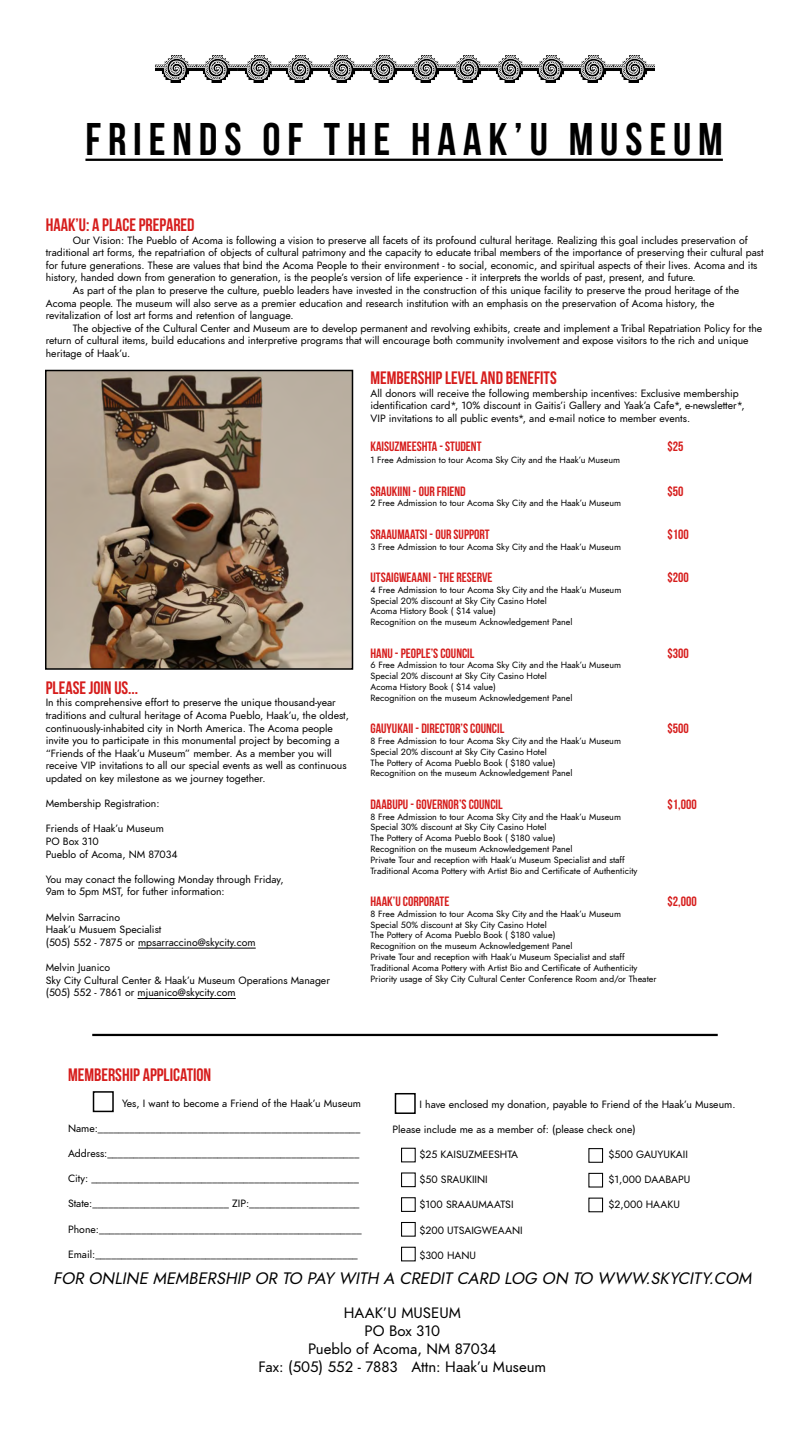
<style>
.page{position:relative;width:810px;height:1440px;background:#fff}
.page>*{position:absolute;margin:0;border:0;box-sizing:border-box;transform-origin:0 0}
.t1{font:700 45.75px "Bebas Neue";letter-spacing:.15em;color:#000}
.t2{font:700 18px "Bebas Neue";color:#d61d1c}
.t3{font:italic 16.5px "Renner";color:#000}
.t4{font:italic 15px/18px "Renner";color:#000;text-align:center}
.t5{font:700 13.5px "Bebas Neue";color:#d61d1c}
.t6{font:italic 10.5px/12.6px "Renner";color:#000}
.t7{font:italic 9px/10.8px "Renner";color:#000}
</style>
<div class="page">
<hr style="left:85px;top:159px;width:638px;height:2px;background:#000">
<hr style="left:138px;top:948px;width:118px;height:1px;background:#000">
<hr style="left:138px;top:998px;width:98px;height:1px;background:#000">
<img style="left:48px;top:373px;width:302px;height:294px">
<div style="left:45px;top:370px;width:308px;height:300px;border:2px solid #000"></div>
<div style="left:93px;top:1091px;width:21px;height:21px;border:2px solid #000"></div>
<div style="left:395px;top:1093px;width:21px;height:21px;border:2px solid #000"></div>
<div style="left:401px;top:1148px;width:15px;height:14px;border:1px solid #000"></div>
<div style="left:401px;top:1172px;width:15px;height:15px;border:1px solid #000"></div>
<div style="left:401px;top:1197px;width:15px;height:15px;border:1px solid #000"></div>
<div style="left:401px;top:1222px;width:15px;height:15px;border:1px solid #000"></div>
<div style="left:401px;top:1247px;width:15px;height:14px;border:1px solid #000"></div>
<div style="left:588px;top:1148px;width:15px;height:15px;border:1px solid #000"></div>
<div style="left:588px;top:1173px;width:15px;height:15px;border:1px solid #000"></div>
<div style="left:588px;top:1198px;width:15px;height:14px;border:1px solid #000"></div>
<hr style="left:92px;top:1034px;width:626px;height:2px;background:#000">
<img style="left:155px;top:56px;width:249px;height:27px">
<img style="left:406px;top:56px;width:249px;height:27px">
<h1 class="t1" style="left:85px;top:114px;width:639px">FRIENDS OF THE HAAK’U MUSEUM</h1>
<h2 class="t2" style="left:46px;top:215px;width:150px">HAAK’U: A PLACE PREPARED</h2>
<p class="t6" style="left:73px;top:234px;width:677px">Our Vision: The Pueblo of Acoma is following a vision to preserve all facets of its profound cultural heritage. Realizing this goal includes preservation of</p>
<p class="t6" style="left:46px;top:246px;width:719px">traditional art forms, the repatriation of objects of cultural patrimony and the capacity to educate tribal members of the importance of preserving their cultural past</p>
<p class="t6" style="left:46px;top:259px;width:713px">for future generations. These are values that bind the Acoma People to their environment - to social, economic, and spiritual aspects of their lives. Acoma and its</p>
<p class="t6" style="left:46px;top:272px;width:652px">history, handed down from generation to generation, is the people’s version of life experience - it interprets the worlds of past, present, and future.</p>
<p class="t6" style="left:73px;top:284px;width:668px">As part of the plan to preserve the culture, pueblo leaders have invested in the construction of this unique facility to preserve the proud heritage of the</p>
<p class="t6" style="left:46px;top:297px;width:670px">Acoma people. The museum will also serve as a premier education and research institution with an emphasis on the preservation of Acoma history, the</p>
<p class="t6" style="left:46px;top:309px;width:249px">revitalization of lost art forms and retention of language.</p>
<p class="t6" style="left:73px;top:322px;width:691px">The objective of the Cultural Center and Museum are to develop permanent and revolving exhibits, create and implement a Tribal Repatriation Policy for the</p>
<p class="t6" style="left:46px;top:335px;width:704px">return of cultural items, build educations and interpretive programs that will encourage both community involvement and expose visitors to the rich and unique</p>
<p class="t6" style="left:46px;top:347px;width:86px">heritage of Haak’u.</p>
<h2 class="t2" style="left:46px;top:678px;width:94px">PLEASE JOIN US...</h2>
<p class="t6" style="left:46px;top:696px;width:305px">In this comprehensive effort to preserve the unique thousand-year traditions and cultural heritage of Acoma Pueblo, Haak’u, the oldest, continuously-inhabited city in North America. The Acoma people invite you to participate in this monumental project by becoming a “Friends of the Haak’u Museum” member. As a member you will receive VIP invitations to all our special events as well as continuous updated on key milestone as we journey together.</p>
<p class="t6" style="left:46px;top:797px;width:115px">Membership Registration:</p>
<p class="t6" style="left:46px;top:822px;width:134px">Friends of Haak’u Museum<br>PO Box 310<br>Pueblo of Acoma, NM 87034</p>
<p class="t6" style="left:46px;top:873px;width:240px">You may conact the following Monday through Friday,<br>9am to 5pm MST, for futher information:</p>
<p class="t6" style="left:46px;top:911px;width:211px">Melvin Sarracino<br>Haak’u Musuem Specialist<br>(505) 552 - 7875 or mpsarraccino@skycity.com</p>
<p class="t6" style="left:46px;top:961px;width:286px">Melvin Juanico<br>Sky City Cultural Center &amp; Haak’u Museum Operations Manager (505) 552 - 7861 or mjuanico@skycity.com</p>
<h2 class="t2" style="left:370px;top:368px;width:188px">MEMBERSHIP LEVEL AND BENEFITS</h2>
<p class="t6" style="left:370px;top:387px;width:376px">All donors will receive the following membership incentives: Exclusive membership identification card*, 10% discount in Gaitis’i Gallery and Yaak’a Cafe*, e-newsletter*,<br>VIP invitations to all public events*, and e-mail notice to member events.</p>
<p class="t5" style="left:370px;top:439px;width:113px">KAISUZMEESHTA - STUDENT</p>
<p class="t5" style="left:668px;top:439px;width:18px">$25</p>
<p class="t7" style="left:370px;top:455px;width:251px">1 Free Admission to tour Acoma Sky City and the Haak’u Museum</p>
<p class="t5" style="left:370px;top:484px;width:97px">SRAUKIINI - OUR FRIEND</p>
<p class="t5" style="left:668px;top:484px;width:18px">$50</p>
<p class="t7" style="left:370px;top:498px;width:252px">2 Free Admission to tour Acoma Sky City and the Haak’u Museum</p>
<p class="t5" style="left:370px;top:527px;width:121px">SRAAUMAATSI - OUR SUPPORT</p>
<p class="t5" style="left:668px;top:527px;width:23px">$100</p>
<p class="t7" style="left:370px;top:541px;width:252px">3 Free Admission to tour Acoma Sky City and the Haak’u Museum</p>
<p class="t5" style="left:370px;top:570px;width:124px">UTSAIGWEAANI - THE RESERVE</p>
<p class="t5" style="left:668px;top:570px;width:23px">$200</p>
<p class="t7" style="left:370px;top:584px;width:252px">4 Free Admission to tour Acoma Sky City and the Haak’u Museum Special 20% discount at Sky City Casino Hotel<br>Acoma History Book ( $14 value)<br>Recognition on the museum Acknowledgement Panel</p>
<p class="t5" style="left:370px;top:646px;width:105px">HANU - PEOPLE’S COUNCIL</p>
<p class="t5" style="left:668px;top:646px;width:23px">$300</p>
<p class="t7" style="left:370px;top:660px;width:252px">6 Free Admission to tour Acoma Sky City and the Haak’u Museum Special 20% discount at Sky City Casino Hotel<br>Acoma History Book ( $14 value)<br>Recognition on the museum Acknowledgement Panel</p>
<p class="t5" style="left:370px;top:721px;width:135px">GAUYUKAII - DIRECTOR’S COUNCIL</p>
<p class="t5" style="left:668px;top:721px;width:23px">$500</p>
<p class="t7" style="left:370px;top:736px;width:252px">8 Free Admission to tour Acoma Sky City and the Haak’u Museum Special 20% discount at Sky City Casino Hotel<br>The Pottery of Acoma Pueblo Book ( $180 value)<br>Recognition on the museum Acknowledgement Panel</p>
<p class="t5" style="left:370px;top:797px;width:134px">DAABUPU - GOVERNOR’S COUNCIL</p>
<p class="t5" style="left:668px;top:797px;width:31px">$1,000</p>
<p class="t7" style="left:370px;top:811px;width:269px">8 Free Admission to tour Acoma Sky City and the Haak’u Museum Special 30% discount at Sky City Casino Hotel<br>The Pottery of Acoma Pueblo Book ( $180 value)<br>Recognition on the museum Acknowledgement Panel<br>Private Tour and reception with Haak’u Museum Specialist and staff Traditional Acoma Pottery with Artist Bio and Certificate of Authenticity</p>
<p class="t5" style="left:370px;top:894px;width:80px">HAAK’U CORPORATE</p>
<p class="t5" style="left:668px;top:894px;width:31px">$2,000</p>
<p class="t7" style="left:370px;top:908px;width:288px">8 Free Admission to tour Acoma Sky City and the Haak’u Museum<br>Special 50% discount at Sky City Casino Hotel<br>The Pottery of Acoma Pueblo Book ( $180 value)<br>Recognition on the museum Acknowledgement Panel<br>Private Tour and reception with Haak’u Museum Specialist and staff Traditional Acoma Pottery with Artist Bio and Certificate of Authenticity Priority usage of Sky City Cultural Center Conference Room and/or Theater</p>
<h2 class="t2" style="left:68px;top:1065px;width:145px">MEMBERSHIP APPLICATION</h2>
<p class="t6" style="left:122px;top:1097px;width:241px">Yes, I want to become a Friend of the Haak’u Museum</p>
<p class="t6" style="left:68px;top:1122px;width:294px">Name:__________________________________________________</p>
<p class="t6" style="left:68px;top:1147px;width:293px">Address:________________________________________________</p>
<p class="t6" style="left:68px;top:1172px;width:293px">City: ___________________________________________________</p>
<p class="t6" style="left:68px;top:1198px;width:293px">State:__________________________ ZIP:_____________________</p>
<p class="t6" style="left:68px;top:1223px;width:295px">Phone:__________________________________________________</p>
<p class="t6" style="left:68px;top:1248px;width:291px">Email:__________________________________________________</p>
<p class="t6" style="left:419px;top:1098px;width:318px">I have enclosed my donation, payable to Friend of the Haak’u Museum.</p>
<p class="t6" style="left:392px;top:1123px;width:245px">Please include me as a member of: (please check one)</p>
<p class="t6" style="left:419px;top:1148px;width:100px">$25 KAISUZMEESHTA</p>
<p class="t6" style="left:608px;top:1148px;width:81px">$500 GAUYUKAII</p>
<p class="t6" style="left:419px;top:1173px;width:70px">$50 SRAUKIINI</p>
<p class="t6" style="left:608px;top:1173px;width:84px">$1,000 DAABAPU</p>
<p class="t6" style="left:419px;top:1199px;width:96px">$100 SRAAUMAATSI</p>
<p class="t6" style="left:608px;top:1199px;width:73px">$2,000 HAAKU</p>
<p class="t6" style="left:419px;top:1224px;width:105px">$200 UTSAIGWEAANI</p>
<p class="t6" style="left:419px;top:1249px;width:58px">$300 HANU</p>
<h3 class="t3" style="left:53px;top:1267px;width:704px">FOR ONLINE MEMBERSHIP OR TO PAY WITH A CREDIT CARD LOG ON TO WWW.SKYCITY.COM</h3>
<h3 class="t4" style="left:258px;top:1304px;width:289px">HAAK’U MUSEUM<br>PO Box 310<br>Pueblo of Acoma, NM 87034<br>Fax: (505) 552 - 7883 Attn: Haak’u Museum</h3>
</div>
